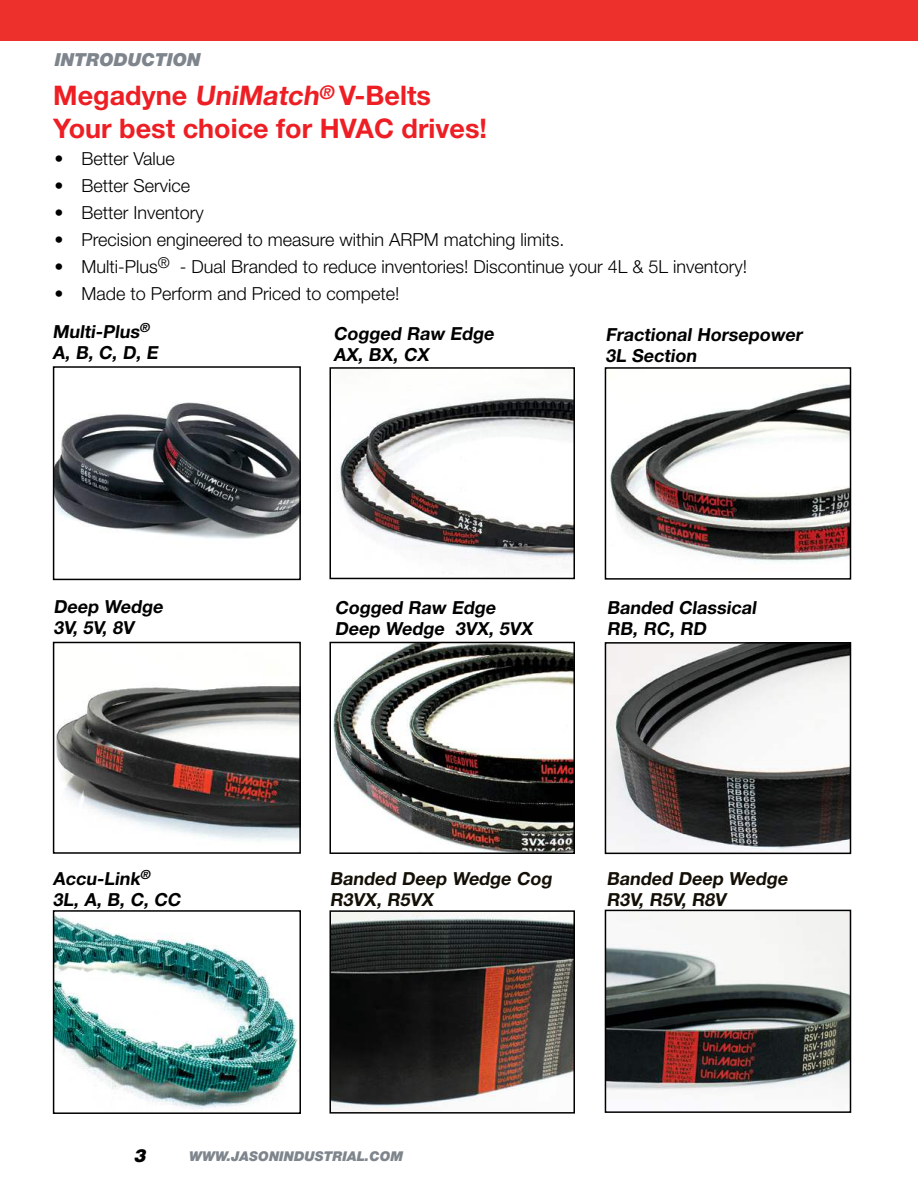
<style>
.page{position:relative;width:918px;height:1188px;background:#fff}
.page>*{position:absolute;margin:0;border:0;box-sizing:border-box;transform-origin:0 0}
.t1{font:700 27px/32.4px "Helvetica Neue LT Std";color:#ed1f24}
.t2{font:300 18px/38.8px "Helvetica Neue LT Std";color:#000}
.t3{font:700 18px/21px "Helvetica Neue LT Std";color:#000}
.t4{font:700 18px/21px "Helvetica Neue LT Std";color:#130f06}
.t5{font:italic 900 18px "Helvetica Neue LT Std";color:#7e858c}
.t6{font:italic 900 18px "Helvetica LT Std";color:#000}
.t7{font:italic 900 13.5px "Helvetica Neue LT Std";color:#7e858c}
.s1{font-weight:700}
</style>
<div class="page">
<div style="left:0;top:0;width:918px;height:41px;background:#ee302c"></div>
<img style="left:610px;top:384px;width:238px;height:179px">
<div style="left:605px;top:367px;width:246px;height:213px;border:2px solid #000"></div>
<img style="left:56px;top:402px;width:242px;height:137px">
<div style="left:53px;top:366px;width:248px;height:214px;border:2px solid #000"></div>
<img style="left:340px;top:396px;width:232px;height:163px">
<div style="left:329px;top:367px;width:246px;height:212px;border:2px solid #000"></div>
<img style="left:56px;top:686px;width:242px;height:155px">
<div style="left:53px;top:642px;width:248px;height:212px;border:2px solid #000"></div>
<img style="left:333px;top:645px;width:239px;height:206px">
<div style="left:329px;top:642px;width:246px;height:212px;border:2px solid #000"></div>
<img style="left:56px;top:915px;width:242px;height:194px">
<div style="left:53px;top:910px;width:248px;height:204px;border:2px solid #000"></div>
<img style="left:608px;top:645px;width:240px;height:206px">
<div style="left:605px;top:642px;width:246px;height:212px;border:2px solid #000"></div>
<img style="left:608px;top:913px;width:240px;height:177px">
<div style="left:605px;top:910px;width:246px;height:203px;border:2px solid #000"></div>
<img style="left:332px;top:913px;width:240px;height:198px">
<div style="left:329px;top:910px;width:246px;height:204px;border:2px solid #000"></div>
<p class="t5" style="left:55px;top:49px;width:147px">INTRODUCTION</p>
<h1 class="t1" style="left:53px;top:81px;width:435px">Megadyne UniMatch<sup>®</sup> V-Belts<br>Your best choice for HVAC drives!</h1>
<p class="t2" style="left:55px;top:140px;width:122px">• Better Value</p>
<p class="t2" style="left:55px;top:167px;width:137px">• Better Service</p>
<p class="t2" style="left:55px;top:194px;width:151px">• Better Inventory</p>
<p class="t2" style="left:55px;top:221px;width:512px">• Precision engineered to measure within ARPM matching limits.</p>
<p class="t2" style="left:55px;top:248px;width:694px">• Multi-Plus<sup>®</sup> - Dual Branded to reduce inventories! Discontinue your 4L &amp; 5L inventory!</p>
<p class="t2" style="left:52px;top:275px;width:349px">• Made to Perform and Priced to compete!<br><span class="s1">Multi-Plus</span><sup>®</sup></p>
<p class="t3" style="left:52px;top:343px;width:109px">A, B, C, D, E</p>
<p class="t3" style="left:333px;top:324px;width:165px">Cogged Raw Edge<br>AX, BX, CX</p>
<p class="t3" style="left:605px;top:325px;width:201px">Fractional Horsepower<br>3L Section</p>
<p class="t3" style="left:53px;top:597px;width:114px">Deep Wedge<br>3V, 5V, 8V</p>
<p class="t3" style="left:335px;top:598px;width:199px">Cogged Raw Edge<br>Deep Wedge 3VX, 5VX</p>
<p class="t3" style="left:607px;top:598px;width:153px">Banded Classical<br>RB, RC, RD</p>
<p class="t3" style="left:53px;top:869px;width:132px">Accu-Link<sup>®<br></sup>3L, A, B, C, CC</p>
<p class="t4" style="left:330px;top:869px;width:226px">Banded Deep Wedge Cog<br>R3VX, R5VX</p>
<p class="t4" style="left:606px;top:869px;width:185px">Banded Deep Wedge<br>R3V, R5V, R8V</p>
<p class="t6" style="left:134px;top:1146px;width:14px">3</p>
<p class="t7" style="left:189px;top:1148px;width:216px">WWW.JASONINDUSTRIAL.COM</p>
</div>
